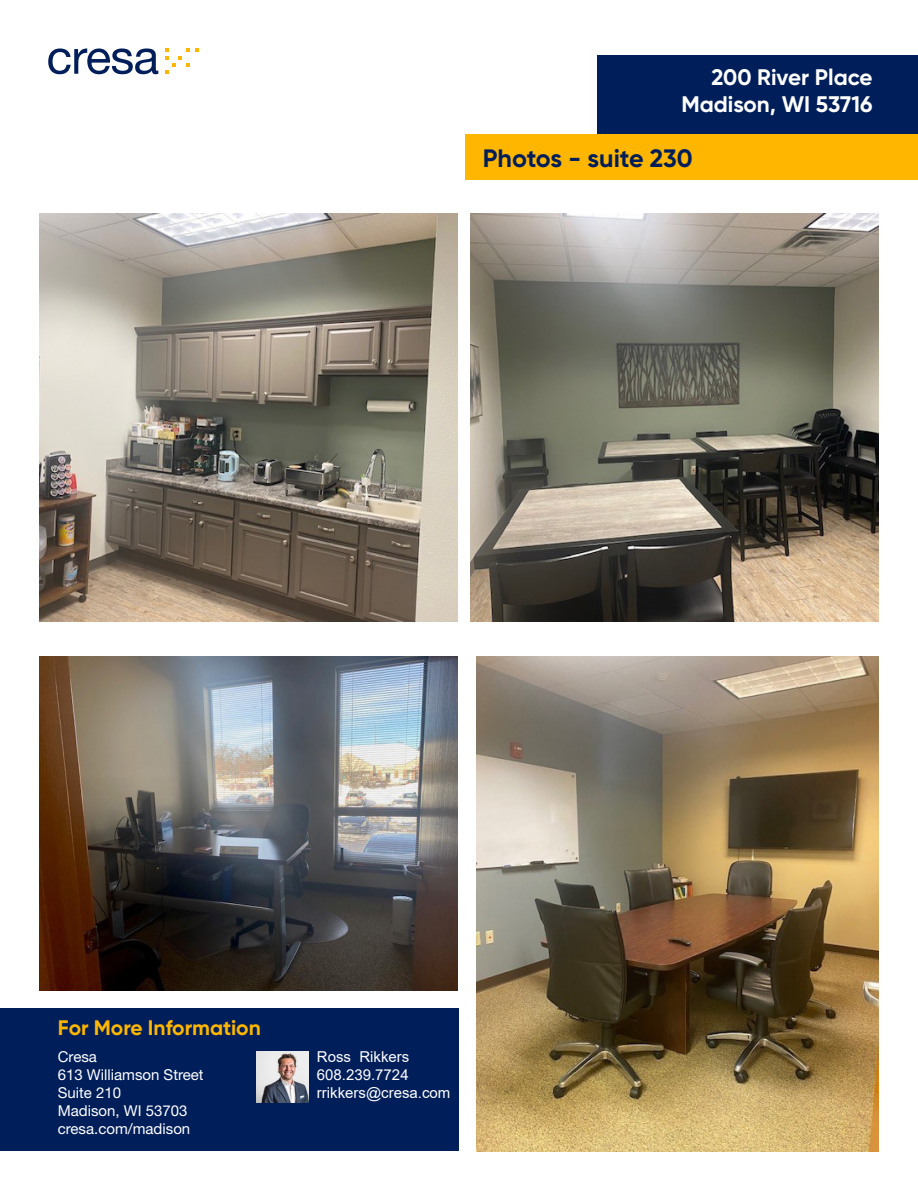
<style>
.page{position:relative;width:918px;height:1188px;background:#fff}
.page>*{position:absolute;margin:0;border:0;box-sizing:border-box;transform-origin:0 0}
.t1{font:700 25.2px "Gilroy";letter-spacing:-.005em;color:#001e5a}
.t2{font:700 22.5px "Gilroy";color:#fff}
.t3{font:700 21px "Gilroy";color:#ffb600}
.Text_White{font:15px "Helvetica Neue LT Std";color:#fff}
.Text_White-2{font:15px "Arial";color:#fff}
</style>
<div class="page">
<img style="left:39px;top:214px;width:418px;height:408px">
<img style="left:39px;top:656px;width:418px;height:335px">
<img style="left:471px;top:214px;width:408px;height:408px">
<img style="left:477px;top:656px;width:402px;height:495px">
<div style="left:597px;top:55px;width:321px;height:108px;background:#001e5a"></div>
<div style="left:465px;top:134px;width:453px;height:45px;background:#ffb600"></div>
<svg style="left:48px;top:48px;width:110px;height:26px"></svg>
<svg style="left:165px;top:48px;width:33px;height:26px"></svg>
<div style="left:0;top:1009px;width:459px;height:142px;background:#001e5a"></div>
<img style="left:257px;top:1051px;width:51px;height:51px">
<p class="t2" style="left:712px;top:64px;width:163px">200 River Place</p>
<p class="t2" style="left:681px;top:91px;width:193px">Madison, WI 53716</p>
<p class="t1" style="left:483px;top:142px;width:211px">Photos - suite 230</p>
<p class="t3" style="left:58px;top:1015px;width:205px">For More Information</p>
<p class="Text_White" style="left:58px;top:1047px;width:41px">Cresa</p>
<p class="Text_White" style="left:58px;top:1065px;width:147px">613 Williamson Street</p>
<p class="Text_White" style="left:58px;top:1083px;width:65px">Suite 210</p>
<p class="Text_White" style="left:58px;top:1101px;width:131px">Madison, WI 53703</p>
<p class="Text_White" style="left:58px;top:1119px;width:134px">cresa.com/madison</p>
<p class="Text_White-2" style="left:317px;top:1046px;width:94px">Ross Rikkers</p>
<p class="Text_White-2" style="left:317px;top:1064px;width:93px">608.239.7724</p>
<p class="Text_White-2" style="left:317px;top:1082px;width:135px">rrikkers@cresa.com</p>
</div>
